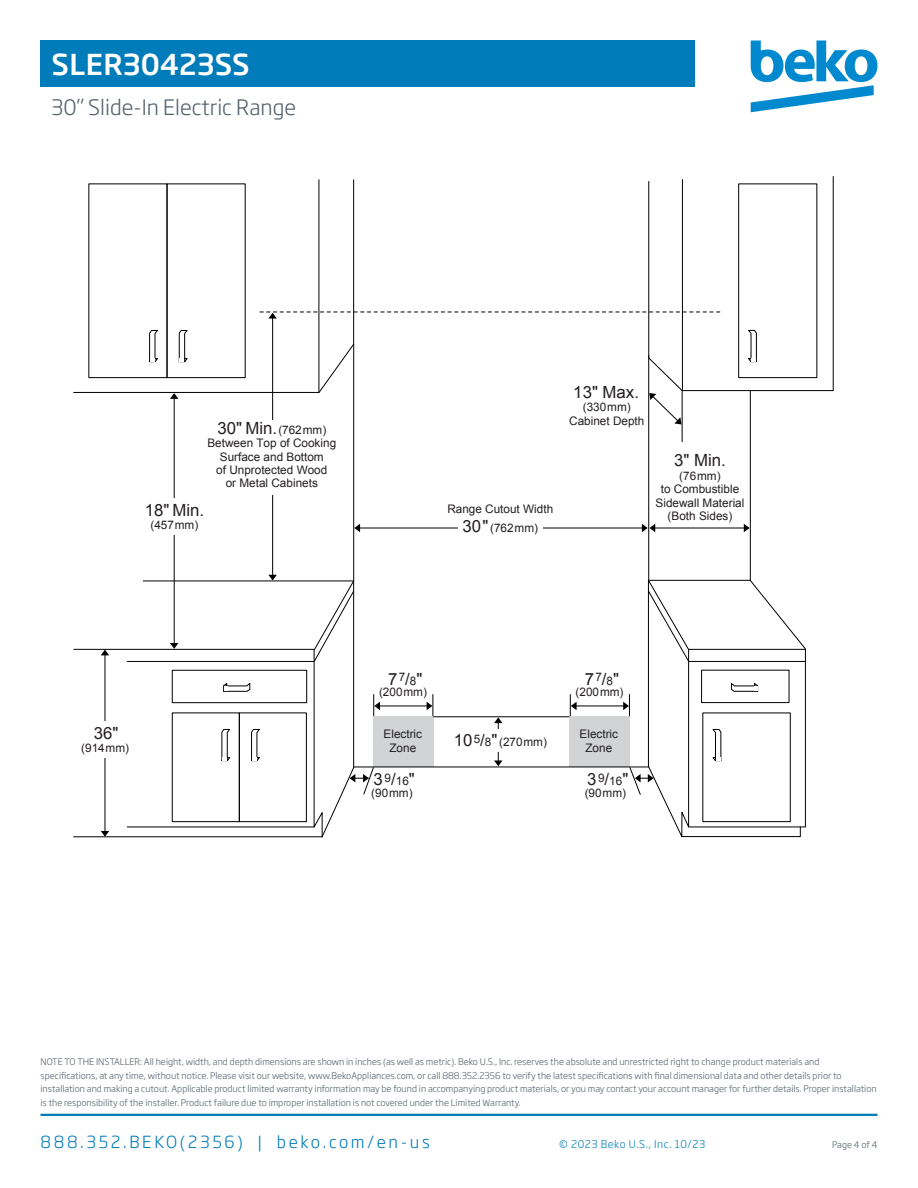
<style>
.page{position:relative;width:918px;height:1188px;background:#fff}
.page>*{position:absolute;margin:0;border:0;box-sizing:border-box;transform-origin:0 0}
.t1{font:500 28.5px "Soho Gothic Pro";letter-spacing:.005em;color:#fff}
.t2{font:300 21px "Soho Gothic Pro";color:#55606c}
.t3{font:16.8px "Arial";color:#231f20}
.t4{font:300 16.5px "Soho Gothic Pro";letter-spacing:.16em;color:#007cba}
.t5{font:11.7px/13.5px "Arial";color:#231f20;text-align:center}
.t6{font:300 10.5px "Soho Gothic Pro";letter-spacing:.05em;color:#007cba}
.t7{font:300 9px/13.5px "Soho Gothic Pro";color:#55606c}
.s1{font-size:11.7px}
.s2{font-size:16.8px}
</style>
<div class="page">
<hr style="left:40px;top:1114px;width:838px;height:2px;background:#007cba">
<svg style="left:751px;top:40px;width:126px;height:72px"></svg>
<div style="left:40px;top:40px;width:655px;height:47px;background:#007cba"></div>
<div style="left:570px;top:716px;width:60px;height:51px;background:#d1d3d4"></div>
<div style="left:373px;top:716px;width:60px;height:51px;background:#d1d3d4"></div>
<hr style="left:354px;top:766px;width:294px;height:1px;background:#000">
<svg style="left:73px;top:183px;width:187px;height:210px"></svg>
<hr style="left:74px;top:836px;width:248px;height:1px;background:#000">
<hr style="left:74px;top:649px;width:240px;height:1px;background:#000">
<hr style="left:750px;top:390px;width:1px;height:190px;background:#000">
<hr style="left:648px;top:356px;width:1px;height:224px;background:#000">
<hr style="left:353px;top:344px;width:1px;height:236px;background:#000">
<svg style="left:178px;top:330px;width:11px;height:33px"></svg>
<svg style="left:148px;top:330px;width:11px;height:33px"></svg>
<svg style="left:170px;top:393px;width:8px;height:6px"></svg>
<hr style="left:174px;top:394px;width:1px;height:250px;background:#000">
<hr style="left:272px;top:314px;width:1px;height:261px;background:#000">
<div style="left:172px;top:499px;width:6px;height:36px;background:#fff"></div>
<svg style="left:494px;top:717px;width:9px;height:6px"></svg>
<svg style="left:494px;top:761px;width:8px;height:5px"></svg>
<hr style="left:498px;top:719px;width:1px;height:42px;background:#000">
<hr style="left:379px;top:706px;width:52px;height:1px;background:#000">
<svg style="left:354px;top:524px;width:6px;height:8px"></svg>
<hr style="left:360px;top:528px;width:286px;height:1px;background:#000">
<svg style="left:744px;top:524px;width:6px;height:8px"></svg>
<svg style="left:642px;top:524px;width:13px;height:8px"></svg>
<hr style="left:655px;top:528px;width:93px;height:1px;background:#000">
<svg style="left:101px;top:650px;width:8px;height:5px"></svg>
<svg style="left:101px;top:831px;width:8px;height:6px"></svg>
<hr style="left:105px;top:651px;width:1px;height:180px;background:#000">
<div style="left:103px;top:722px;width:6px;height:36px;background:#fff"></div>
<div style="left:269px;top:420px;width:7px;height:75px;background:#fff"></div>
<hr style="left:434px;top:716px;width:135px;height:1px;background:#000">
<svg style="left:126px;top:575px;width:254px;height:263px"></svg>
<svg style="left:427px;top:694px;width:6px;height:22px"></svg>
<hr style="left:576px;top:706px;width:52px;height:1px;background:#000">
<svg style="left:570px;top:694px;width:7px;height:22px"></svg>
<svg style="left:623px;top:579px;width:183px;height:259px"></svg>
<hr style="left:682px;top:391px;width:1px;height:51px;background:#000">
<div style="left:495px;top:730px;width:7px;height:22px;background:#fff"></div>
<div style="left:459px;top:520px;width:84px;height:15px;background:#fff"></div>
<svg style="left:260px;top:176px;width:574px;height:249px"></svg>
<h1 class="t1" style="left:51px;top:42px;width:200px">SLER30423SS</h1>
<h2 class="t2" style="left:51px;top:91px;width:246px">30” Slide-In Electric Range</h2>
<h3 class="t3" style="left:217px;top:417px;width:110px">30" Min.<span class="s1">(762mm)</span></h3>
<p class="t5" style="left:207px;top:436px;width:130px">Between Top of Cooking<br>Surface and Bottom<br>of Unprotected Wood<br>or Metal Cabinets</p>
<h3 class="t3" style="left:145px;top:499px;width:61px">18" Min.</h3>
<p class="t5" style="left:150px;top:518px;width:49px">(457mm)</p>
<p class="t5" style="left:447px;top:500px;width:107px;line-height:18.5px">Range Cutout Width<br><span class="s2">30"</span>(762mm)</p>
<h3 class="t3" style="left:573px;top:381px;width:67px">13" Max.</h3>
<p class="t5" style="left:569px;top:401px;width:77px">(330mm)<br>Cabinet Depth</p>
<h3 class="t3" style="left:674px;top:449px;width:53px">3" Min.</h3>
<p class="t5" style="left:656px;top:469px;width:90px">(76mm)<br>to Combustible<br>Sidewall Material (Both Sides)</p>
<h3 class="t3" style="left:94px;top:722px;width:26px">36"</h3>
<p class="t5" style="left:81px;top:742px;width:49px">(914mm)</p>
<h3 class="t3" style="left:388px;top:668px;width:36px">7<sup>7</sup>/<span class="s1">8</span>"</h3>
<p class="t5" style="left:379px;top:686px;width:49px">(200mm)</p>
<h3 class="t3" style="left:585px;top:668px;width:36px">7<sup>7</sup>/<span class="s1">8</span>"</h3>
<p class="t5" style="left:576px;top:686px;width:49px">(200mm)</p>
<p class="t5" style="left:384px;top:728px;width:40px">Electric<br>Zone</p>
<p class="t5" style="left:580px;top:728px;width:40px">Electric<br>Zone</p>
<p class="t5" style="left:454px;top:735px;width:95px"><span class="s2">10</span>5<span class="s2">/</span>8<span class="s2">"</span>(270mm)</p>
<h3 class="t3" style="left:374px;top:768px;width:43px">3<sup>9</sup>/<span class="s1">16</span>"</h3>
<p class="t5" style="left:371px;top:786px;width:43px">(90mm)</p>
<h3 class="t3" style="left:587px;top:768px;width:43px">3<sup>9</sup>/<span class="s1">16</span>"</h3>
<p class="t5" style="left:585px;top:786px;width:43px">(90mm)</p>
<p class="t7" style="left:40px;top:1054px;width:838px">NOTE TO THE INSTALLER: All height, width, and depth dimensions are shown in inches (as well as metric). Beko U.S., Inc. reserves the absolute and unrestricted right to change product materials and specifications, at any time, without notice. Please visit our website, www.BekoAppliances.com, or call 888.352.2356 to verify the latest specifications with final dimensional data and other details prior to installation and making a cutout. Applicable product limited warranty information may be found in accompanying product materials, or you may contact your account manager for further details. Proper installation is the responsibility of the installer. Product failure due to improper installation is not covered under the Limited Warranty.</p>
<p class="t6" style="left:559px;top:1135px;width:148px">© 2023 Beko U.S., Inc. 10/23</p>
<p class="t7" style="left:832px;top:1137px;width:47px">Page 4 of 4</p>
<h3 class="t4" style="left:40px;top:1129px;width:391px">888.352.BEKO(2356) | beko.com/en-us</h3>
</div>
